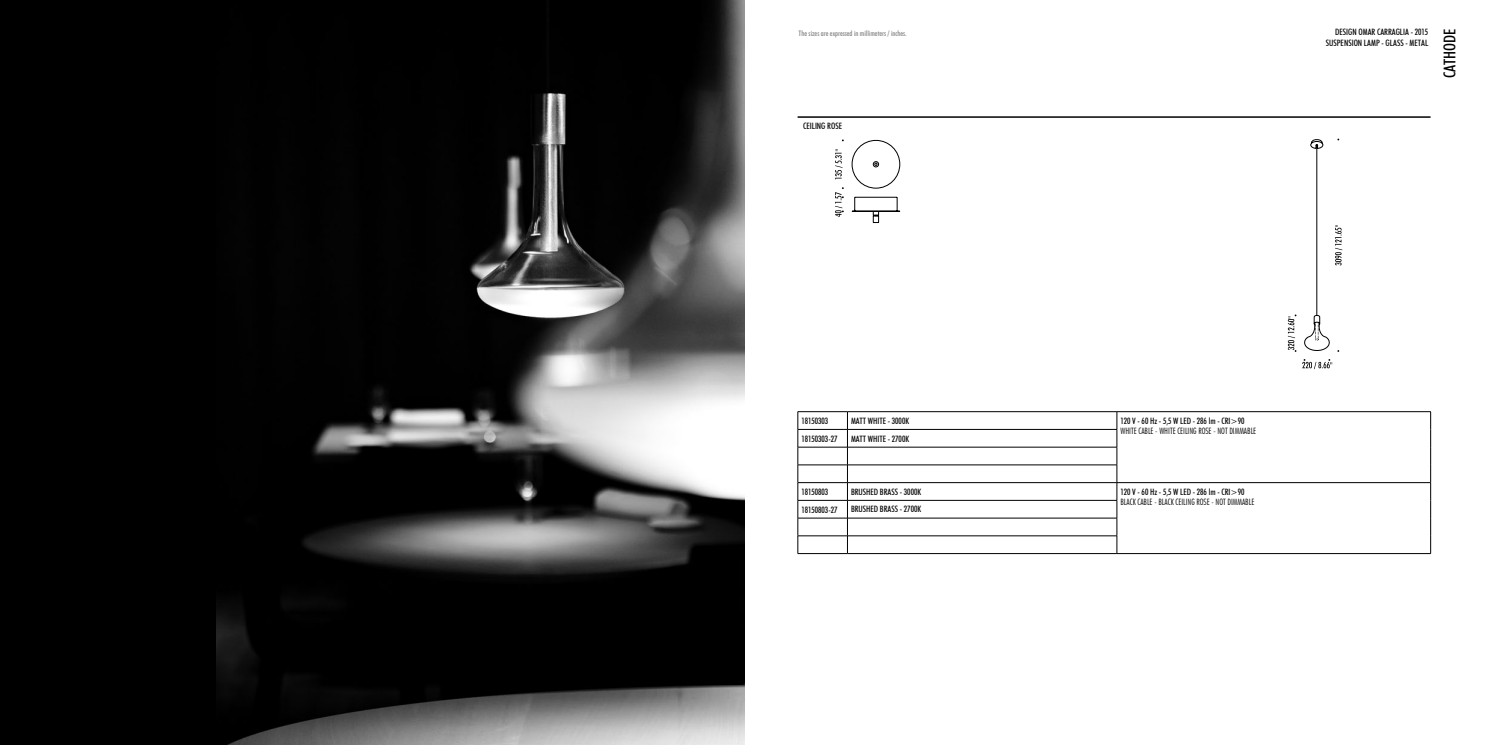
<style>
.page{position:relative;width:1489px;height:745px;background:#fff}
.page>*{position:absolute;margin:0;border:0;box-sizing:border-box;transform-origin:0 0}
.t1{font:500 condensed 16.25px "Futura BT";color:#000}
.t2{font:500 condensed 8.75px/10.5px "Futura BT";color:#000;text-align:right}
.t3{font:300 condensed 8.75px "Futura BT";color:#000}
.t4{font:500 condensed 7.5px "Futura BT";color:#808080}
</style>
<div class="page">
<div style="left:0;top:0;width:744px;height:744px;background:#000"></div>
<hr style="left:797px;top:117px;width:633px;height:1px;background:#000">
<svg style="left:835px;top:149px;width:7px;height:30px"></svg>
<svg style="left:835px;top:187px;width:8px;height:30px"></svg>
<svg style="left:851px;top:140px;width:49px;height:83px"></svg>
<svg style="left:1302px;top:359px;width:30px;height:10px"></svg>
<svg style="left:1287px;top:314px;width:9px;height:37px"></svg>
<svg style="left:1304px;top:138px;width:38px;height:213px"></svg>
<hr style="left:1116px;top:411px;width:314px;height:1px;background:#000">
<hr style="left:1116px;top:482px;width:314px;height:1px;background:#000">
<hr style="left:797px;top:411px;width:50px;height:1px;background:#000">
<hr style="left:847px;top:411px;width:269px;height:1px;background:#000">
<hr style="left:797px;top:429px;width:50px;height:1px;background:#000">
<hr style="left:847px;top:429px;width:269px;height:1px;background:#000">
<hr style="left:797px;top:446px;width:50px;height:1px;background:#000">
<hr style="left:797px;top:464px;width:50px;height:1px;background:#000">
<hr style="left:797px;top:482px;width:50px;height:1px;background:#000">
<hr style="left:797px;top:500px;width:50px;height:1px;background:#000">
<hr style="left:797px;top:517px;width:50px;height:1px;background:#000">
<hr style="left:797px;top:535px;width:50px;height:1px;background:#000">
<hr style="left:847px;top:446px;width:269px;height:1px;background:#000">
<hr style="left:847px;top:464px;width:269px;height:1px;background:#000">
<hr style="left:847px;top:482px;width:269px;height:1px;background:#000">
<hr style="left:847px;top:500px;width:269px;height:1px;background:#000">
<hr style="left:847px;top:517px;width:269px;height:1px;background:#000">
<svg style="left:797px;top:411px;width:1px;height:142px"></svg>
<hr style="left:847px;top:535px;width:269px;height:1px;background:#000">
<svg style="left:847px;top:411px;width:1px;height:142px"></svg>
<hr style="left:797px;top:553px;width:50px;height:1px;background:#000">
<hr style="left:847px;top:553px;width:269px;height:1px;background:#000">
<svg style="left:1116px;top:411px;width:1px;height:142px"></svg>
<svg style="left:1430px;top:411px;width:1px;height:142px"></svg>
<hr style="left:1116px;top:553px;width:314px;height:1px;background:#000">
<img style="left:216px;top:0;width:528px;height:744px">
<p class="t4" style="left:798px;top:28px;width:110px">The sizes are expressed in millimeters / inches.</p>
<p class="t2" style="left:803px;top:120px;width:41px">CEILING ROSE</p>
<p class="t2" style="left:1325px;top:27px;width:104px">DESIGN OMAR CARRAGLIA - 2015<br>SUSPENSION LAMP - GLASS - METAL</p>
<h1 class="t1" style="left:1439px;top:78px;width:51px;rotate:-90deg">CATHODE</h1>
<p class="t2" style="left:801px;top:415px;width:28px">18150303</p>
<p class="t2" style="left:851px;top:415px;width:60px">MATT WHITE - 3000K</p>
<p class="t2" style="left:1120px;top:415px;width:126px">120 V - 60 Hz - 5,5 W LED - 286 lm - CRI&gt;90</p>
<p class="t3" style="left:1120px;top:425px;width:137px">WHITE CABLE - WHITE CEILING ROSE - NOT DIMMABLE</p>
<p class="t2" style="left:801px;top:433px;width:38px">18150303-27</p>
<p class="t2" style="left:851px;top:433px;width:60px">MATT WHITE - 2700K</p>
<p class="t2" style="left:801px;top:486px;width:28px">18150803</p>
<p class="t2" style="left:851px;top:486px;width:72px">BRUSHED BRASS - 3000K</p>
<p class="t2" style="left:1120px;top:486px;width:126px">120 V - 60 Hz - 5,5 W LED - 286 lm - CRI&gt;90</p>
<p class="t3" style="left:1120px;top:496px;width:135px">BLACK CABLE - BLACK CEILING ROSE - NOT DIMMABLE</p>
<p class="t2" style="left:801px;top:504px;width:38px">18150803-27</p>
<p class="t2" style="left:851px;top:503px;width:72px">BRUSHED BRASS - 2700K</p>
</div>
